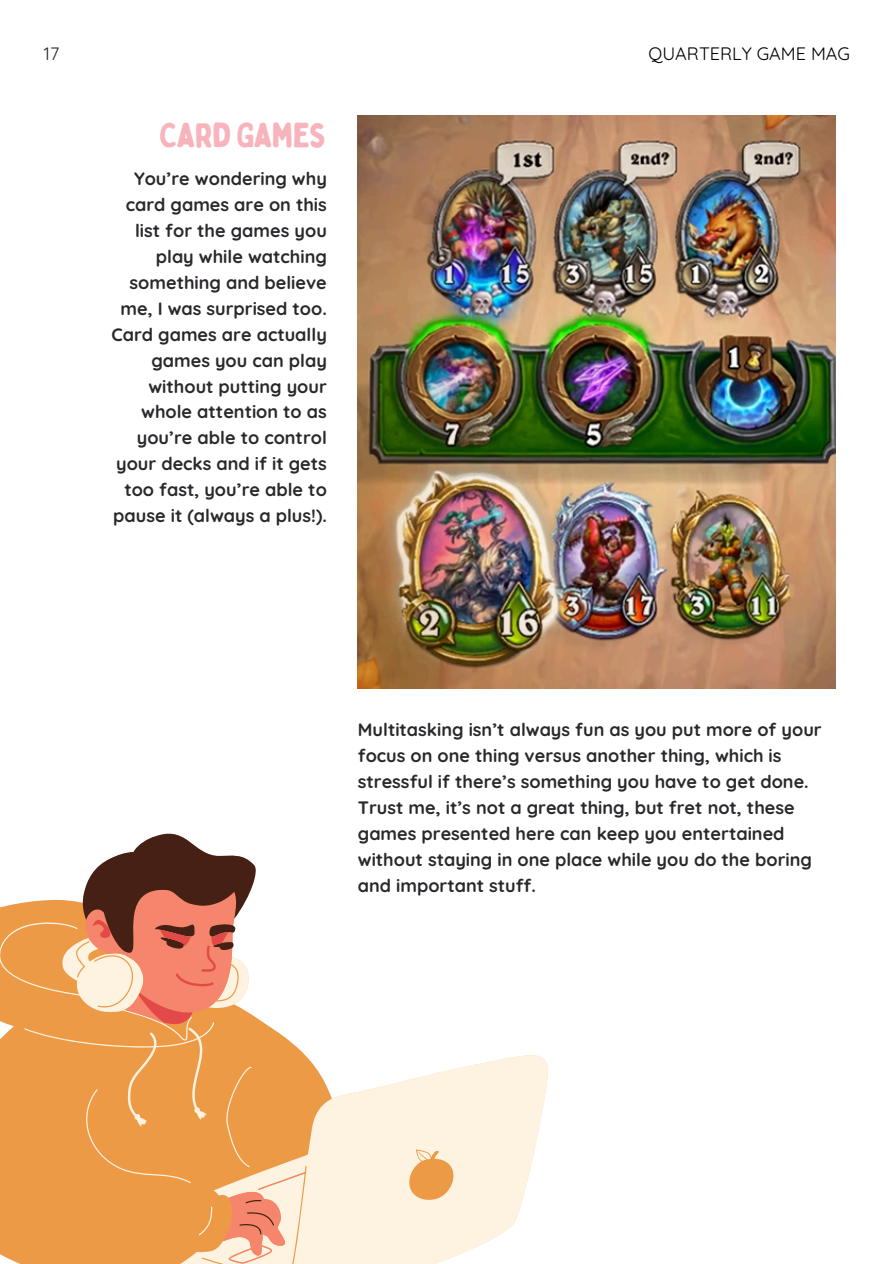
<style>
.page{position:relative;width:894px;height:1264px;background:#fff}
.page>*{position:absolute;margin:0;border:0;box-sizing:border-box;transform-origin:0 0}
.t1{font:34.5px "Bobby Jones Soft";letter-spacing:-.03em;color:#f8b4bc}
.t2{font:700 18px/25.8px "Quicksand";color:#2b282d;text-align:right}
.t3{font:18px "Quicksand";color:#000}
.t4{font:18px "Quicksand";color:#2b282d}
</style>
<div class="page">
<img style="left:358px;top:116px;width:477px;height:572px">
<svg style="left:305px;top:1055px;width:243px;height:208px;fill:#fef3e0"></svg>
<svg style="left:0;top:833px;width:305px;height:430px"></svg>
<p class="t4" style="left:44px;top:42px;width:17px">17</p>
<h1 class="t1" style="left:159px;top:114px;width:169px">CARD GAMES</h1>
<h2 class="t2" style="left:111px;top:166px;width:217px">You’re wondering why card games are on this list for the games you play while watching something and believe me, I was surprised too.<br>Card games are actually games you can play without putting your whole attention to as you’re able to control your decks and if it gets too fast, you’re able to pause it (always a plus!).</h2>
<p class="t3" style="left:648px;top:42px;width:203px">QUARTERLY GAME MAG</p>
<p class="t2" style="left:358px;top:716px;width:465px;text-align:left">Multitasking isn’t always fun as you put more of your focus on one thing versus another thing, which is stressful if there’s something you have to get done.<br>Trust me, it’s not a great thing, but fret not, these games presented here can keep you entertained without staying in one place while you do the boring and important stuff.</p>
</div>
